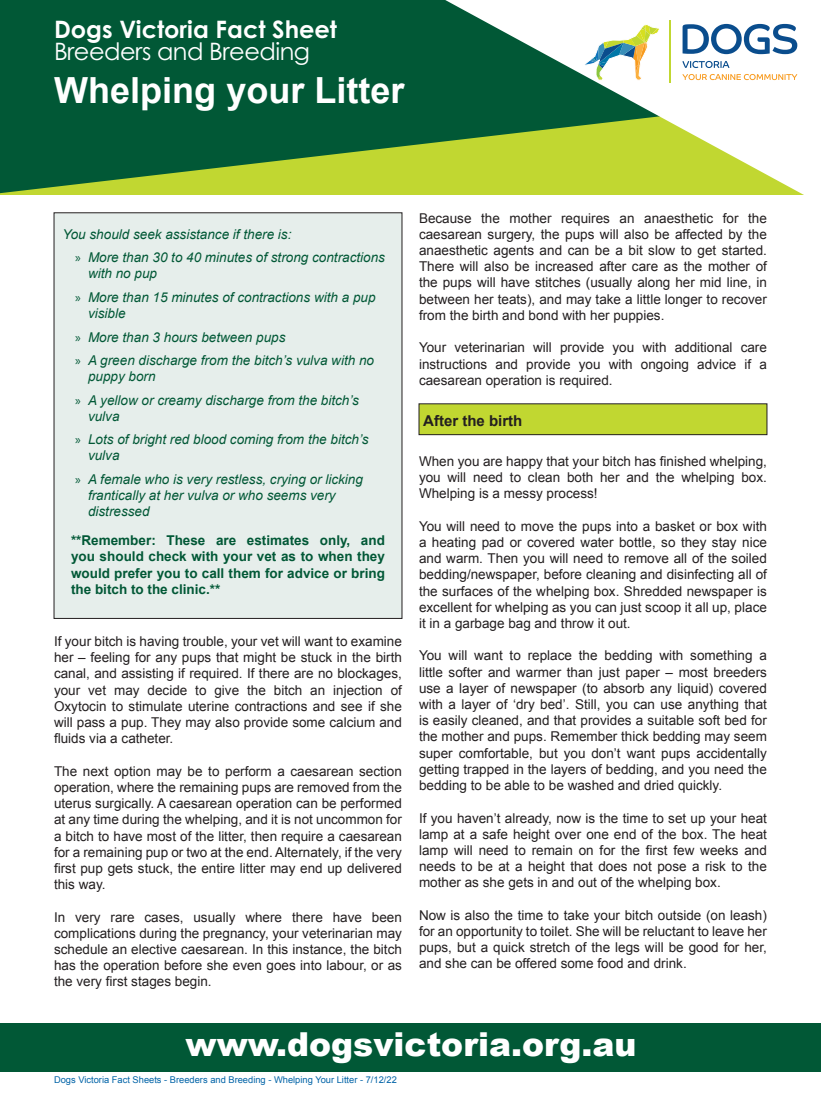
<style>
.page{position:relative;width:821px;height:1115px;background:#fff}
.page>*{position:absolute;margin:0;border:0;box-sizing:border-box;transform-origin:0 0}
.t1{font:700 36px "Arial";color:#fff}
.t2{font:900 33px "Arial";color:#fff}
.t3{font:700 24px "Century Gothic Pro";color:#fff}
.t4{font:24px "Century Gothic Pro";letter-spacing:-.02em;color:#fff}
.t5{font:700 15px "Arial";color:#231f20}
.t6{font:13.5px/16.2px "Arial";color:#231f20;text-align:justify}
.t7{font:italic 13.5px/16.2px "Arial";color:#015836}
.t8{font:700 13.5px/16.2px "Arial";color:#015836;text-align:justify}
.t9{font:9.3px "Arial";color:#0163a7}
.s1{font-family:"Myriad Pro";font-style:normal}
</style>
<div class="page">
<div style="left:0;top:1022px;width:821px;height:49px;background:#015836"></div>
<div style="left:54px;top:213px;width:348px;height:405px;background:#e6eeeb"></div>
<div style="left:419px;top:403px;width:348px;height:31px;background:#c1d731"></div>
<svg style="left:0;top:0;width:445px;height:193px;background:#1a6835"></svg>
<svg style="left:445px;top:0;width:359px;height:195px"></svg>
<svg style="left:682px;top:24px;width:115px;height:30px"></svg>
<svg style="left:682px;top:61px;width:47px;height:7px"></svg>
<svg style="left:682px;top:74px;width:115px;height:6px"></svg>
<hr style="left:669px;top:21px;width:1px;height:62px;background:#c1d731">
<svg style="left:581px;top:24px;width:79px;height:56px"></svg>
<p class="t3" style="left:54px;top:14px;width:284px">Dogs Victoria Fact Sheet</p>
<p class="t4" style="left:54px;top:37px;width:257px">Breeders and Breeding</p>
<p class="t1" style="left:54px;top:67px;width:352px">Whelping your Litter</p>
<p class="t7" style="left:63px;top:226px;width:230px">You should seek assistance if there is:</p>
<p class="t7" style="left:88px;top:249px;width:298px;text-indent:-13px"><span class="s1">»</span> More than 30 to 40 minutes of strong contractions with no pup</p>
<p class="t7" style="left:88px;top:289px;width:289px;text-indent:-13px"><span class="s1">»</span> More than 15 minutes of contractions with a pup visible</p>
<p class="t7" style="left:75px;top:329px;width:212px"><span class="s1">»</span> More than 3 hours between pups</p>
<p class="t7" style="left:88px;top:352px;width:287px;text-indent:-13px"><span class="s1">»</span> A green discharge from the bitch’s vulva with no puppy born</p>
<p class="t7" style="left:88px;top:392px;width:272px;text-indent:-13px"><span class="s1">»</span> A yellow or creamy discharge from the bitch’s vulva</p>
<p class="t7" style="left:88px;top:431px;width:282px;text-indent:-13px"><span class="s1">»</span> Lots of bright red blood coming from the bitch’s vulva</p>
<p class="t7" style="left:88px;top:471px;width:276px;text-indent:-13px"><span class="s1">»</span> A female who is very restless, crying or licking frantically at her vulva or who seems very distressed</p>
<p class="t8" style="left:71px;top:532px;width:315px">**Remember: These are estimates only, and you should check with your vet as to when they would prefer you to call them for advice or bring the bitch to the clinic.**</p>
<p class="t6" style="left:54px;top:633px;width:349px">If your bitch is having trouble, your vet will want to examine her – feeling for any pups that might be stuck in the birth canal, and assisting if required. If there are no blockages, your vet may decide to give the bitch an injection of Oxytocin to stimulate uterine contractions and see if she will pass a pup. They may also provide some calcium and fluids via a catheter.</p>
<p class="t6" style="left:54px;top:762px;width:349px">The next option may be to perform a caesarean section operation, where the remaining pups are removed from the uterus surgically. A caesarean operation can be performed at any time during the whelping, and it is not uncommon for a bitch to have most of the litter, then require a caesarean for a remaining pup or two at the end. Alternately, if the very first pup gets stuck, the entire litter may end up delivered this way.</p>
<p class="t6" style="left:54px;top:908px;width:349px">In very rare cases, usually where there have been complications during the pregnancy, your veterinarian may schedule an elective caesarean. In this instance, the bitch has the operation before she even goes into labour, or as the very first stages begin.</p>
<p class="t6" style="left:419px;top:210px;width:349px">Because the mother requires an anaesthetic for the caesarean surgery, the pups will also be affected by the anaesthetic agents and can be a bit slow to get started.<br>There will also be increased after care as the mother of the pups will have stitches (usually along her mid line, in between her teats), and may take a little longer to recover from the birth and bond with her puppies.</p>
<p class="t6" style="left:419px;top:339px;width:349px">Your veterinarian will provide you with additional care instructions and provide you with ongoing advice if a caesarean operation is required.</p>
<p class="t5" style="left:423px;top:411px;width:101px">After the birth</p>
<p class="t6" style="left:419px;top:453px;width:349px">When you are happy that your bitch has finished whelping, you will need to clean both her and the whelping box.<br>Whelping is a messy process!</p>
<p class="t6" style="left:419px;top:518px;width:349px">You will need to move the pups into a basket or box with a heating pad or covered water bottle, so they stay nice and warm. Then you will need to remove all of the soiled bedding/newspaper, before cleaning and disinfecting all of the surfaces of the whelping box. Shredded newspaper is excellent for whelping as you can just scoop it all up, place it in a garbage bag and throw it out.</p>
<p class="t6" style="left:419px;top:647px;width:349px">You will want to replace the bedding with something a little softer and warmer than just paper – most breeders use a layer of newspaper (to absorb any liquid) covered with a layer of ‘dry bed’. Still, you can use anything that is easily cleaned, and that provides a suitable soft bed for the mother and pups. Remember thick bedding may seem super comfortable, but you don’t want pups accidentally getting trapped in the layers of bedding, and you need the bedding to be able to be washed and dried quickly.</p>
<p class="t6" style="left:419px;top:809px;width:349px">If you haven’t already, now is the time to set up your heat lamp at a safe height over one end of the box. The heat lamp will need to remain on for the first few weeks and needs to be at a height that does not pose a risk to the mother as she gets in and out of the whelping box.</p>
<p class="t6" style="left:419px;top:906px;width:349px">Now is also the time to take your bitch outside (on leash) for an opportunity to toilet. She will be reluctant to leave her pups, but a quick stretch of the legs will be good for her, and she can be offered some food and drink.</p>
<p class="t2" style="left:185px;top:1019px;width:452px">www.dogsvictoria.org.au</p>
<p class="t9" style="left:54px;top:1073px;width:344px">Dogs Victoria Fact Sheets - Breeders and Breeding - Whelping Your Litter - 7/12/22</p>
</div>
